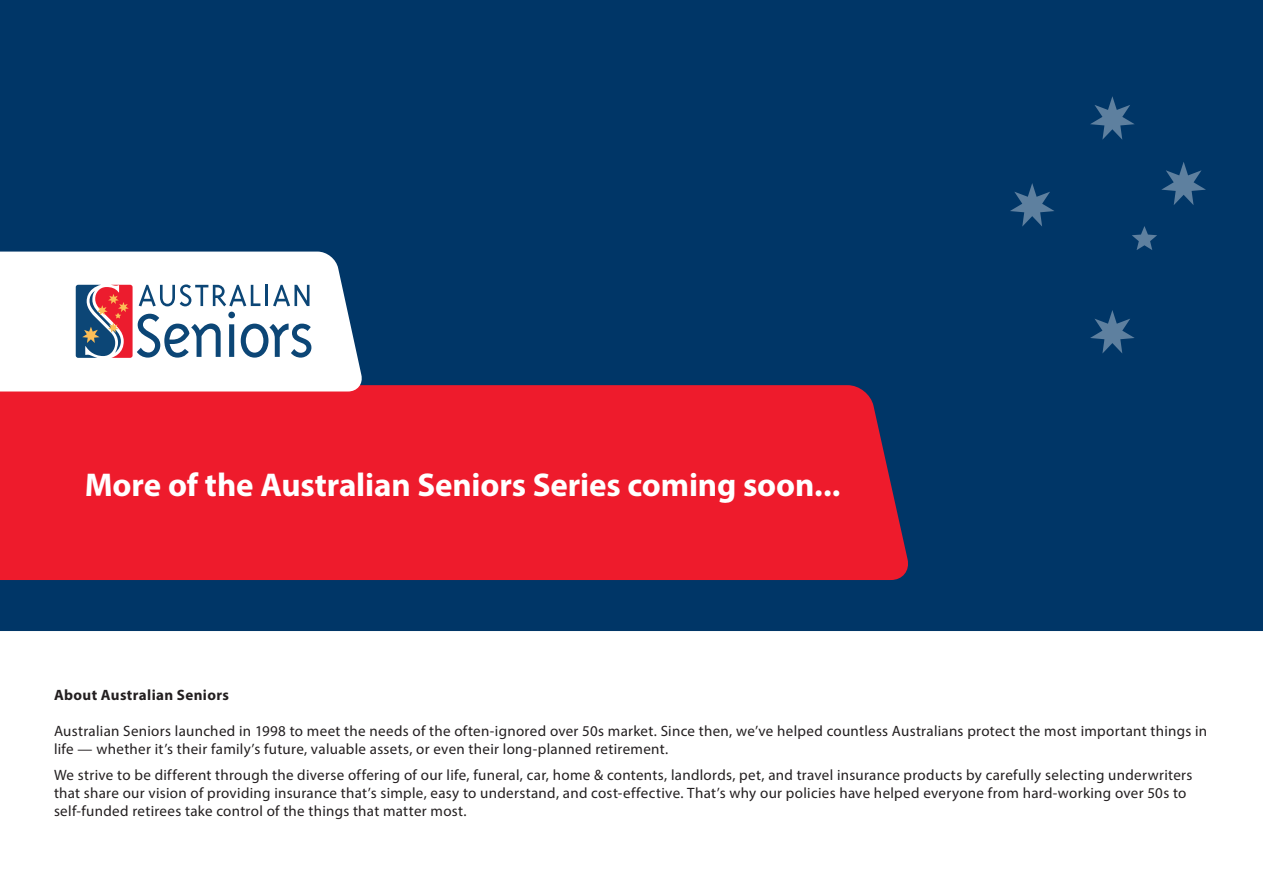
<style>
.page{position:relative;width:1263px;height:893px;background:#fff}
.page>*{position:absolute;margin:0;border:0;box-sizing:border-box;transform-origin:0 0}
.Page_Header{font:700 33px "Myriad Pro";letter-spacing:-.005em;color:#fff}
.Body{font:15px/18px "Myriad Pro";letter-spacing:.02em;color:#231f20}
.Body-2{font:700 15px "Myriad Pro";letter-spacing:.025em;color:#231f20}
</style>
<div class="page">
<div style="left:0;top:0;width:1263px;height:631px;background:#003667"></div>
<svg style="left:1090px;top:310px;width:45px;height:43px;background:#22517b"></svg>
<svg style="left:1090px;top:96px;width:45px;height:44px;background:#21507a"></svg>
<svg style="left:1010px;top:183px;width:44px;height:44px;background:#22517b"></svg>
<svg style="left:1161px;top:162px;width:45px;height:43px;background:#22517b"></svg>
<svg style="left:1132px;top:226px;width:25px;height:24px"></svg>
<div style="left:0;top:385px;width:910px;height:195px;background:#ee1b2c"></div>
<svg style="left:0;top:252px;width:363px;height:139px"></svg>
<svg style="left:76px;top:284px;width:235px;height:75px"></svg>
<p class="Page_Header" style="left:85px;top:464px;width:757px">More of the Australian Seniors Series coming soon...</p>
<p class="Body-2" style="left:54px;top:685px;width:177px">About Australian Seniors</p>
<p class="Body" style="left:54px;top:722px;width:1155px">Australian Seniors launched in 1998 to meet the needs of the often-ignored over 50s market. Since then, we’ve helped countless Australians protect the most important things in life — whether it’s their family’s future, valuable assets, or even their long-planned retirement.</p>
<p class="Body" style="left:54px;top:766px;width:1140px">We strive to be different through the diverse offering of our life, funeral, car, home &amp; contents, landlords, pet, and travel insurance products by carefully selecting underwriters that share our vision of providing insurance that’s simple, easy to understand, and cost-effective. That’s why our policies have helped everyone from hard-working over 50s to self-funded retirees take control of the things that matter most.</p>
</div>
